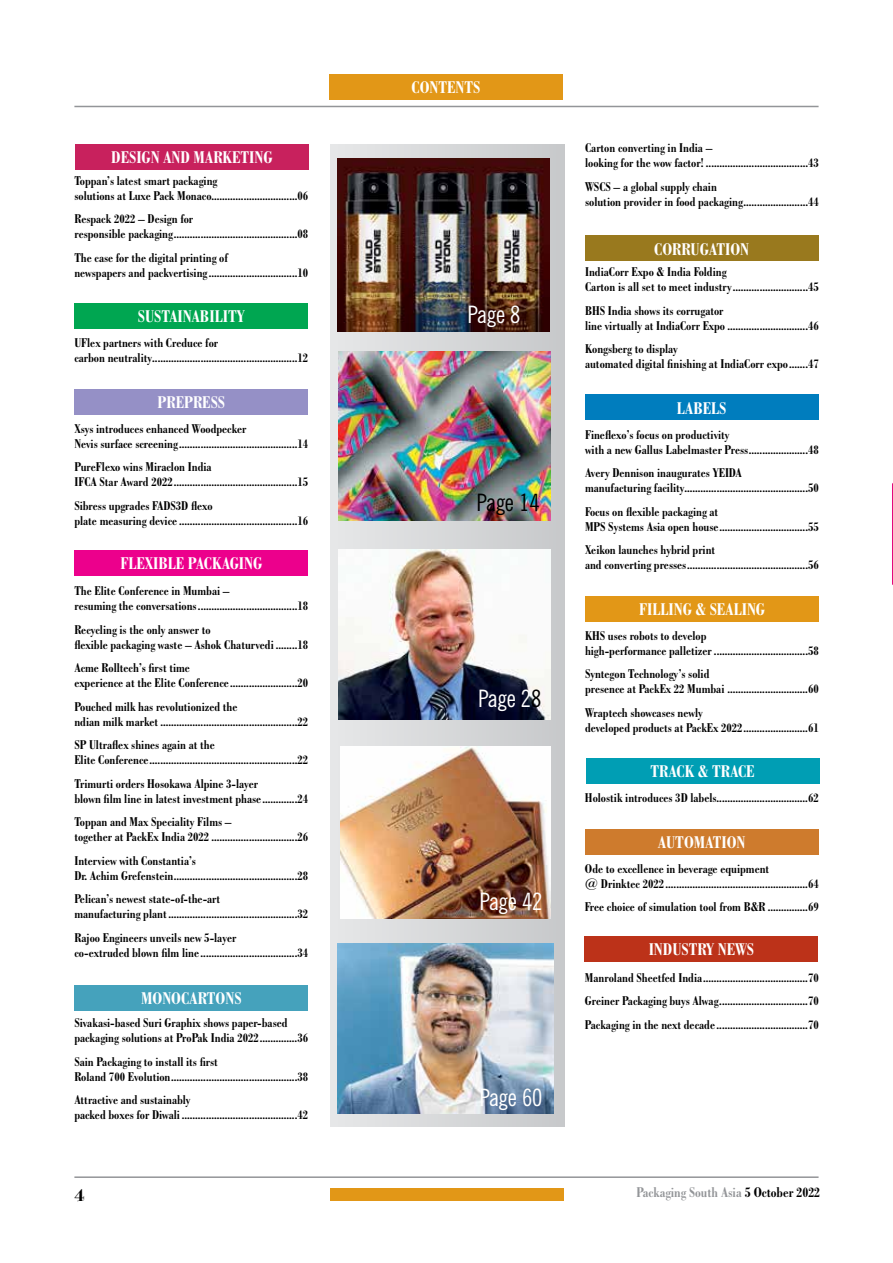
<style>
.page{position:relative;width:893px;height:1263px;background:#fff}
.page>*{position:absolute;margin:0;border:0;box-sizing:border-box;transform-origin:0 0}
.t1{font:condensed 24px "News Gothic PL";color:#fff}
.t2{font:condensed 24px "News Gothic PL";color:#000}
.t3{font:700 condensed 18px "Bodoni PL";color:#fff}
.t4{font:18px "Bodoni Svty Two ITCTT Bold";color:#000}
.t5{font:700 condensed 15px "Bodoni PL";color:#939598}
.t6{font:700 condensed 13.5px/15px "Bodoni PL";color:#000}
.s1{color:#000}
</style>
<div class="page">
<hr style="left:74px;top:106px;width:745px;height:1px;background:#939598">
<hr style="left:74px;top:1176px;width:745px;height:2px;background:#939598">
<div style="left:330px;top:1188px;width:233px;height:13px;background:#e29717"></div>
<div style="left:329px;top:74px;width:234px;height:26px;background:#e29717"></div>
<svg style="left:331px;top:145px;width:234px;height:982px;background:#d0d1d3"></svg>
<img style="left:339px;top:351px;width:212px;height:169px">
<div style="left:74px;top:389px;width:234px;height:26px;background:#9590c6"></div>
<div style="left:75px;top:145px;width:234px;height:25px;background:#c8215d"></div>
<img style="left:337px;top:159px;width:212px;height:172px">
<img style="left:339px;top:550px;width:212px;height:169px">
<img style="left:341px;top:746px;width:209px;height:172px">
<img style="left:338px;top:944px;width:215px;height:170px">
<div style="left:74px;top:303px;width:234px;height:26px;background:#00a651"></div>
<div style="left:74px;top:550px;width:234px;height:25px;background:#ec008c"></div>
<div style="left:585px;top:395px;width:234px;height:25px;background:#007dbe"></div>
<div style="left:74px;top:985px;width:234px;height:26px;background:#45a2bc"></div>
<div style="left:585px;top:596px;width:234px;height:26px;background:#e29717"></div>
<div style="left:585px;top:829px;width:234px;height:26px;background:#ce7b2d"></div>
<div style="left:584px;top:936px;width:234px;height:26px;background:#bc3219"></div>
<div style="left:586px;top:758px;width:233px;height:26px;background:#009eb4"></div>
<div style="left:585px;top:236px;width:234px;height:25px;background:#99791e"></div>
<svg style="left:892px;top:483px;width:1px;height:102px"></svg>
<h2 class="t3" style="left:111px;top:147px;width:163px">DESIGN AND MARKETING</h2>
<p class="t6" style="left:74px;top:173px;width:235px">Toppan’s latest smart packaging<br>solutions at Luxe Pack Monaco................................06</p>
<p class="t6" style="left:74px;top:211px;width:235px">Respack 2022 – Design for<br>responsible packaging..............................................08</p>
<p class="t6" style="left:74px;top:250px;width:235px">The case for the digital printing of<br>newspapers and packvertising.................................10</p>
<h2 class="t3" style="left:138px;top:305px;width:108px">SUSTAINABILITY</h2>
<p class="t6" style="left:74px;top:335px;width:235px">UFlex partners with Creduce for<br>carbon neutrality......................................................12</p>
<h2 class="t3" style="left:158px;top:391px;width:69px">PREPRESS</h2>
<p class="t6" style="left:74px;top:421px;width:235px">Xsys introduces enhanced Woodpecker<br>Nevis surface screening............................................14</p>
<p class="t6" style="left:74px;top:459px;width:235px">PureFlexo wins Miraclon India<br>IFCA Star Award 2022..............................................15</p>
<p class="t6" style="left:74px;top:498px;width:235px">Sibress upgrades FADS3D flexo<br>plate measuring device............................................16</p>
<h2 class="t3" style="left:120px;top:552px;width:143px">FLEXIBLE PACKAGING</h2>
<p class="t6" style="left:74px;top:583px;width:235px">The Elite Conference in Mumbai –<br>resuming the conversations.....................................18</p>
<p class="t6" style="left:74px;top:622px;width:235px">Recycling is the only answer to<br>flexible packaging waste – Ashok Chaturvedi ........18</p>
<p class="t6" style="left:74px;top:660px;width:235px">Acme Rolltech’s first time<br>experience at the Elite Conference.........................20</p>
<p class="t6" style="left:74px;top:699px;width:235px">Pouched milk has revolutionized the<br>ndian milk market ...................................................22</p>
<p class="t6" style="left:74px;top:737px;width:235px">SP Ultraflex shines again at the<br>Elite Conference.......................................................22</p>
<p class="t6" style="left:74px;top:776px;width:235px">Trimurti orders Hosokawa Alpine 3-layer<br>blown film line in latest investment phase.............24</p>
<p class="t6" style="left:74px;top:814px;width:235px">Toppan and Max Speciality Films –<br>together at PackEx India 2022................................26</p>
<p class="t6" style="left:74px;top:853px;width:235px">Interview with Constantia’s<br>Dr. Achim Grefenstein..............................................28</p>
<p class="t6" style="left:74px;top:891px;width:235px">Pelican’s newest state-of-the-art<br>manufacturing plant................................................32</p>
<p class="t6" style="left:74px;top:930px;width:235px">Rajoo Engineers unveils new 5-layer<br>co-extruded blown film line....................................34</p>
<h2 class="t3" style="left:141px;top:988px;width:102px">MONOCARTONS</h2>
<p class="t6" style="left:74px;top:1015px;width:235px">Sivakasi-based Suri Graphix shows paper-based packaging solutions at ProPak India 2022..............36</p>
<p class="t6" style="left:74px;top:1054px;width:235px">Sain Packaging to install its first<br>Roland 700 Evolution...............................................38</p>
<p class="t6" style="left:74px;top:1092px;width:235px">Attractive and sustainably<br>packed boxes for Diwali ...........................................42</p>
<h2 class="t3" style="left:411px;top:76px;width:70px">CONTENTS</h2>
<h1 class="t1" style="left:468px;top:299px;width:54px">Page 8</h1>
<h1 class="t2" style="left:476px;top:488px;width:65px">Page 14</h1>
<h1 class="t1" style="left:478px;top:684px;width:65px">Page 2<span class="s1">8</span></h1>
<h1 class="t1" style="left:479px;top:887px;width:65px">Page 42</h1>
<h1 class="t1" style="left:479px;top:1083px;width:65px">Page 60</h1>
<p class="t6" style="left:585px;top:140px;width:235px">Carton converting in India –<br>looking for the wow factor! ......................................43</p>
<p class="t6" style="left:585px;top:178px;width:235px">WSCS – a global supply chain<br>solution provider in food packaging........................44</p>
<h2 class="t3" style="left:654px;top:238px;width:97px">CORRUGATION</h2>
<p class="t6" style="left:585px;top:264px;width:235px">IndiaCorr Expo &amp; India Folding<br>Carton is all set to meet industry............................45</p>
<p class="t6" style="left:585px;top:302px;width:235px">BHS India shows its corrugator<br>line virtually at IndiaCorr Expo ..............................46</p>
<p class="t6" style="left:585px;top:341px;width:235px">Kongsberg to display<br>automated digital finishing at IndiaCorr expo.......47</p>
<h2 class="t3" style="left:677px;top:397px;width:51px">LABELS</h2>
<p class="t6" style="left:585px;top:426px;width:235px">Fineflexo’s focus on productivity<br>with a new Gallus Labelmaster Press......................48</p>
<p class="t6" style="left:585px;top:465px;width:235px">Avery Dennison inaugurates YEIDA<br>manufacturing facility..............................................50</p>
<p class="t6" style="left:585px;top:503px;width:235px">Focus on flexible packaging at<br>MPS Systems Asia open house.................................55</p>
<p class="t6" style="left:585px;top:542px;width:235px">Xeikon launches hybrid print<br>and converting presses.............................................56</p>
<h2 class="t3" style="left:639px;top:599px;width:127px">FILLING &amp; SEALING</h2>
<p class="t6" style="left:585px;top:627px;width:235px">KHS uses robots to develop<br>high-performance palletizer ...................................58</p>
<p class="t6" style="left:585px;top:666px;width:235px">Syntegon Technology’s solid<br>presence at PackEx 22 Mumbai ..............................60</p>
<p class="t6" style="left:585px;top:704px;width:235px">Wraptech showcases newly<br>developed products at PackEx 2022........................61</p>
<h2 class="t3" style="left:650px;top:761px;width:106px">TRACK &amp; TRACE</h2>
<p class="t6" style="left:585px;top:790px;width:235px">Holostik introduces 3D labels..................................62</p>
<h2 class="t3" style="left:658px;top:831px;width:89px">AUTOMATION</h2>
<p class="t6" style="left:585px;top:860px;width:235px">Ode to excellence in beverage equipment<br>@ Drinktec 2022.....................................................64</p>
<p class="t6" style="left:585px;top:899px;width:235px">Free choice of simulation tool from B&amp;R ...............69</p>
<h2 class="t3" style="left:649px;top:938px;width:107px">INDUSTRY NEWS</h2>
<p class="t6" style="left:585px;top:965px;width:235px;line-height:23.5px;text-align:justify">Manroland Sheetfed India.......................................70<br>Greiner Packaging buys Alwag.................................70<br>Packaging in the next decade..................................70</p>
<h2 class="t4" style="left:74px;top:1184px;width:12px">4</h2>
<p class="t5" style="left:636px;top:1183px;width:185px">Packaging South Asia <span class="s1">5 October 2022</span></p>
</div>
